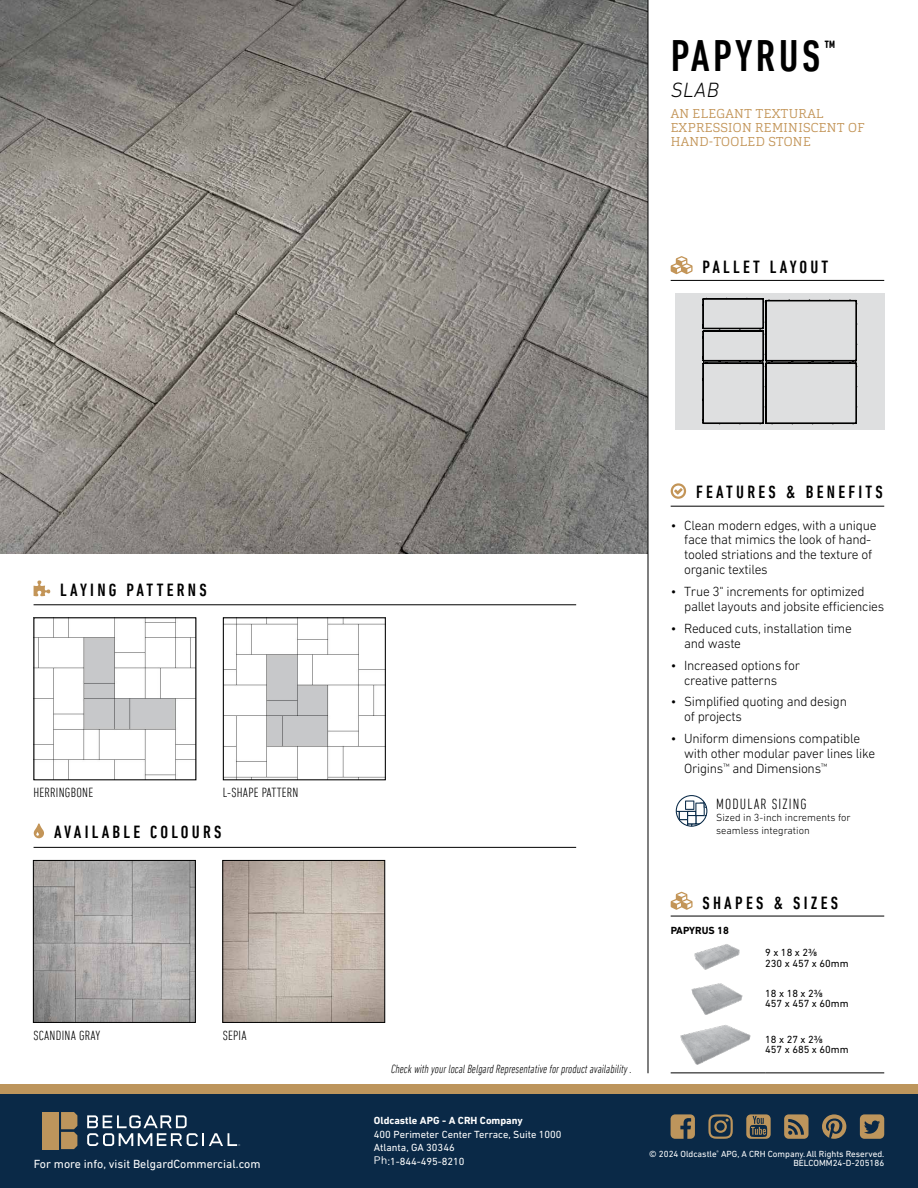
<style>
.page{position:relative;width:918px;height:1188px;background:#fff}
.page>*{position:absolute;margin:0;border:0;box-sizing:border-box;transform-origin:0 0}
.t1{font:500 condensed 45px "DIN Next LT Pro";letter-spacing:.075em;color:#000}
.t2{font:italic 300 21px "DIN Next LT Pro";color:#000}
.t3{font:500 condensed 18px "DIN Next LT Pro";letter-spacing:.18em;color:#000}
.t4{font:300 condensed 15px "DIN Next LT Pro";letter-spacing:.075em;color:#000}
.t5{font:300 13.5px/15px "DIN Next LT Pro";letter-spacing:-.02em;color:#000}
.t6{font:300 condensed 13.5px "DIN Next LT Pro";letter-spacing:.02em;color:#000}
.t7{font:300 12.75px/14.2px "Cargan";letter-spacing:.03em;color:#c39558}
.t8{font:italic 300 condensed 12px "DIN Next LT Pro";color:#000}
.t9{font:12px "DIN Next LT Pro";color:#fff}
.t10{font:10.5px/10.5px "DIN Next LT Pro";color:#000}
.t11{font:10.5px "DIN Next LT Pro";color:#fff}
.t12{font:300 10.5px/12.8px "DIN Next LT Pro";color:#000}
.t13{font:700 10.5px "DIN Next LT Pro";color:#fff}
.t14{font:700 10.5px "DIN Next LT Pro";color:#000}
.t15{font:9px/9px "DIN Next LT Pro";color:#fff;text-align:right}
</style>
<div class="page">
<div style="left:0;top:1094px;width:918px;height:94px;background:#0a2947"></div>
<div style="left:0;top:1084px;width:918px;height:10px;background:#bd955c"></div>
<svg style="left:822px;top:1114px;width:24px;height:25px"></svg>
<svg style="left:708px;top:1114px;width:25px;height:25px"></svg>
<svg style="left:671px;top:1114px;width:24px;height:25px"></svg>
<svg style="left:860px;top:1114px;width:24px;height:25px"></svg>
<svg style="left:746px;top:1114px;width:25px;height:25px"></svg>
<svg style="left:784px;top:1114px;width:25px;height:25px"></svg>
<svg style="left:87px;top:1115px;width:153px;height:31px"></svg>
<svg style="left:61px;top:1112px;width:16px;height:37px"></svg>
<div style="left:42px;top:1112px;width:16px;height:37px;background:#bd955c"></div>
<hr style="left:671px;top:506px;width:213px;height:1px;background:#000">
<svg style="left:671px;top:483px;width:15px;height:16px"></svg>
<hr style="left:671px;top:280px;width:213px;height:1px;background:#000">
<svg style="left:671px;top:256px;width:22px;height:18px"></svg>
<div style="left:675px;top:293px;width:210px;height:136px;background:#dedfe0"></div>
<svg style="left:703px;top:298px;width:154px;height:126px"></svg>
<hr style="left:671px;top:916px;width:213px;height:1px;background:#000">
<svg style="left:671px;top:892px;width:22px;height:18px"></svg>
<hr style="left:671px;top:1073px;width:94px;height:1px;background:#000">
<hr style="left:765px;top:1073px;width:119px;height:1px;background:#000">
<img style="left:694px;top:944px;width:46px;height:26px">
<img style="left:692px;top:983px;width:51px;height:31px">
<img style="left:680px;top:1025px;width:71px;height:40px">
<svg style="left:676px;top:795px;width:31px;height:32px"></svg>
<hr style="left:34px;top:605px;width:542px;height:1px;background:#000">
<svg style="left:34px;top:581px;width:16px;height:15px"></svg>
<img style="left:225px;top:620px;width:159px;height:158px">
<div style="left:223px;top:618px;width:163px;height:162px;border:1px solid #000"></div>
<img style="left:36px;top:620px;width:158px;height:158px">
<hr style="left:34px;top:847px;width:542px;height:1px;background:#000">
<img style="left:35px;top:862px;width:159px;height:159px">
<div style="left:33px;top:860px;width:163px;height:163px;border:1px solid #000"></div>
<img style="left:225px;top:862px;width:158px;height:159px">
<div style="left:223px;top:860px;width:162px;height:163px;border:1px solid #000"></div>
<img style="left:0;top:0;width:648px;height:553px">
<hr style="left:648px;top:0;width:1px;height:1073px;background:#000">
<svg style="left:34px;top:823px;width:10px;height:15px"></svg>
<h1 class="t1" style="left:671px;top:31px;width:151px">PAPYRUS</h1>
<h3 class="t3" style="left:824px;top:37px;width:13px">™</h3>
<h2 class="t2" style="left:671px;top:77px;width:50px">SLAB</h2>
<p class="t7" style="left:671px;top:106px;width:196px">AN ELEGANT TEXTURAL<br>EXPRESSION REMINISCENT OF<br>HAND-TOOLED STONE</p>
<h3 class="t3" style="left:703px;top:257px;width:127px">PALLET LAYOUT</h3>
<h3 class="t3" style="left:60px;top:580px;width:148px">LAYING PATTERNS</h3>
<p class="t6" style="left:33px;top:785px;width:61px">HERRINGBONE</p>
<p class="t6" style="left:223px;top:785px;width:77px">L-SHAPE PATTERN</p>
<h3 class="t3" style="left:54px;top:822px;width:169px">AVAILABLE COLOURS</h3>
<p class="t6" style="left:33px;top:1027px;width:68px">SCANDINA GRAY</p>
<p class="t6" style="left:223px;top:1027px;width:25px">SEPIA</p>
<p class="t8" style="left:391px;top:1062px;width:242px">Check with your local Belgard Representative for product availability .</p>
<h3 class="t3" style="left:696px;top:481px;width:188px">FEATURES &amp; BENEFITS</h3>
<p class="t5" style="left:684px;top:517px;width:194px;text-indent:-14px">• Clean modern edges, with a unique face that mimics the look of hand&shy;tooled striations and the texture of organic textiles</p>
<p class="t5" style="left:684px;top:584px;width:202px;text-indent:-14px">• True 3" increments for optimized pallet layouts and jobsite efficiencies</p>
<p class="t5" style="left:684px;top:621px;width:169px;text-indent:-14px">• Reduced cuts, installation time and waste</p>
<p class="t5" style="left:684px;top:658px;width:117px;text-indent:-14px">• Increased options for creative patterns</p>
<p class="t5" style="left:684px;top:694px;width:164px;text-indent:-14px">• Simplified quoting and design of projects</p>
<p class="t5" style="left:684px;top:731px;width:193px;text-indent:-14px">• Uniform dimensions compatible with other modular paver lines like<br>Origins<sup>™</sup> and Dimensions<sup>™</sup></p>
<p class="t4" style="left:716px;top:795px;width:92px">MODULAR SIZING</p>
<p class="t12" style="left:716px;top:811px;width:136px">Sized in 3-inch increments for seamless integration</p>
<h3 class="t3" style="left:703px;top:892px;width:137px">SHAPES &amp; SIZES</h3>
<p class="t14" style="left:671px;top:924px;width:60px">PAPYRUS 18</p>
<p class="t10" style="left:765px;top:947px;width:85px">9 x 18 x 23/8<br>230 x 457 x 60mm</p>
<p class="t10" style="left:765px;top:988px;width:85px">18 x 18 x 23/8<br>457 x 457 x 60mm</p>
<p class="t10" style="left:765px;top:1034px;width:85px">18 x 27 x 23/8<br>457 x 685 x 60mm</p>
<p class="t13" style="left:374px;top:1115px;width:150px">Oldcastle APG - A CRH Company</p>
<p class="t11" style="left:374px;top:1128px;width:189px">400 Perimeter Center Terrace, Suite 1000</p>
<p class="t11" style="left:374px;top:1142px;width:82px">Atlanta, GA 30346</p>
<p class="t11" style="left:390px;top:1155px;width:76px">1-844-495-8210</p>
<p class="t9" style="left:34px;top:1157px;width:228px">For more info, visit BelgardCommercial.com</p>
<p class="t15" style="left:649px;top:1149px;width:237px">© 2024 Oldcastle<sup>®</sup> APG, A CRH Company.All Rights Reserved.<br>BELCOMM24-D-205186</p>
</div>
